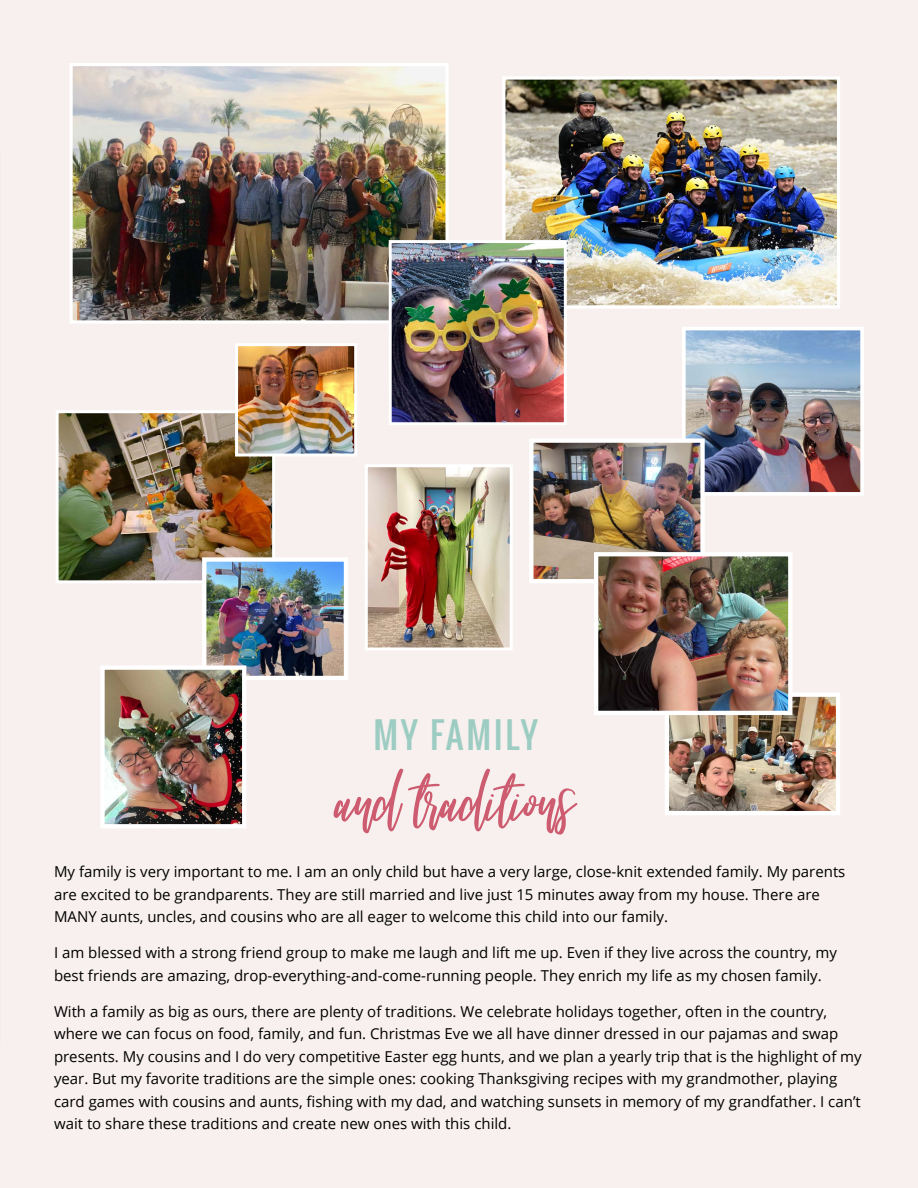
<style>
.page{position:relative;width:918px;height:1188px;background:#f7f0ee}
.page>*{position:absolute;margin:0;border:0;box-sizing:border-box;transform-origin:0 0}
.t1{font:72px "Beautiful Bloom Alt";color:#cd5c70}
.t2{font:34.5px "Oswald";letter-spacing:.075em;color:#9cccc2}
.t3{font:15px/22.5px "Open Sans";color:#000}
</style>
<div class="page">
<img style="left:74px;top:67px;width:371px;height:253px">
<div style="left:70px;top:63px;width:379px;height:261px;border:3px solid #fff"></div>
<img style="left:506px;top:80px;width:330px;height:225px">
<div style="left:502px;top:76px;width:338px;height:233px;border:3px solid #fff"></div>
<img style="left:687px;top:332px;width:172px;height:159px">
<div style="left:682px;top:327px;width:182px;height:169px;border:4px solid #fff"></div>
<img style="left:393px;top:244px;width:170px;height:177px">
<div style="left:389px;top:240px;width:178px;height:185px;border:3px solid #fff"></div>
<img style="left:534px;top:443px;width:166px;height:135px">
<div style="left:529px;top:438px;width:176px;height:145px;border:4px solid #fff"></div>
<img style="left:60px;top:414px;width:211px;height:165px">
<div style="left:56px;top:410px;width:219px;height:173px;border:3px solid #fff"></div>
<img style="left:239px;top:347px;width:114px;height:106px">
<div style="left:235px;top:343px;width:122px;height:114px;border:3px solid #fff"></div>
<img style="left:369px;top:468px;width:140px;height:178px">
<div style="left:365px;top:464px;width:148px;height:186px;border:3px solid #fff"></div>
<img style="left:207px;top:562px;width:136px;height:113px">
<div style="left:202px;top:557px;width:146px;height:123px;border:4px solid #fff"></div>
<img style="left:105px;top:670px;width:136px;height:153px">
<div style="left:100px;top:665px;width:146px;height:163px;border:4px solid #fff"></div>
<img style="left:670px;top:698px;width:165px;height:112px">
<div style="left:665px;top:693px;width:175px;height:122px;border:4px solid #fff"></div>
<img style="left:599px;top:557px;width:188px;height:153px">
<div style="left:594px;top:552px;width:198px;height:163px;border:4px solid #fff"></div>
<h2 class="t2" style="left:373px;top:709px;width:166px">MY FAMILY</h2>
<h1 class="t1" style="left:336px;top:762px;width:240px">and traditions</h1>
<p class="t3" style="left:54px;top:860px;width:793px">My family is very important to me. I am an only child but have a very large, close-knit extended family. My parents are excited to be grandparents. They are still married and live just 15 minutes away from my house. There are<br>MANY aunts, uncles, and cousins who are all eager to welcome this child into our family.</p>
<p class="t3" style="left:54px;top:941px;width:785px">I am blessed with a strong friend group to make me laugh and lift me up. Even if they live across the country, my best friends are amazing, drop-everything-and-come-running people. They enrich my life as my chosen family.</p>
<p class="t3" style="left:54px;top:1000px;width:809px">With a family as big as ours, there are plenty of traditions. We celebrate holidays together, often in the country, where we can focus on food, family, and fun. Christmas Eve we all have dinner dressed in our pajamas and swap presents. My cousins and I do very competitive Easter egg hunts, and we plan a yearly trip that is the highlight of my year. But my favorite traditions are the simple ones: cooking Thanksgiving recipes with my grandmother, playing card games with cousins and aunts, fishing with my dad, and watching sunsets in memory of my grandfather. I can’t wait to share these traditions and create new ones with this child.</p>
</div>
